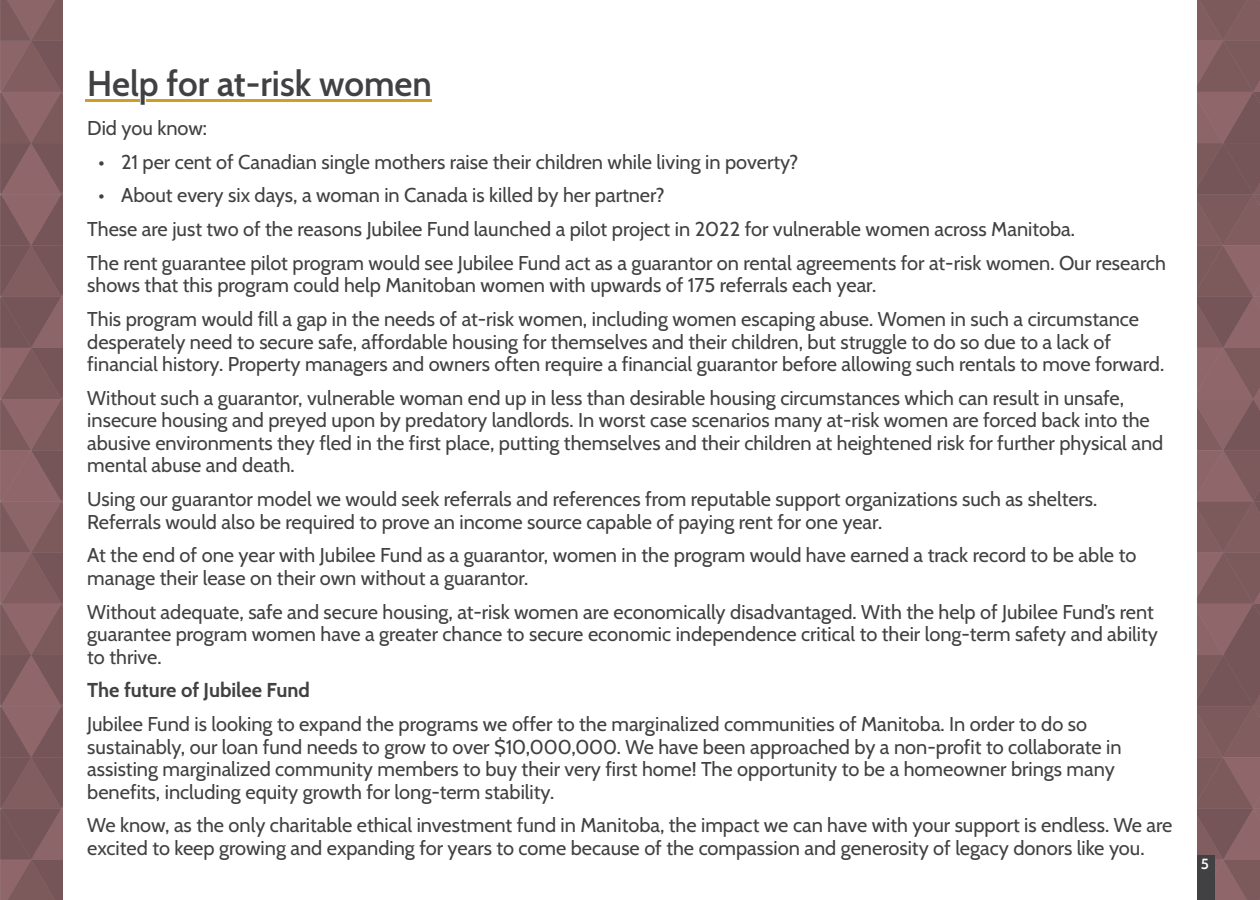
<style>
.page{position:relative;width:1260px;height:900px;background:#fff}
.page>*{position:absolute;margin:0;border:0;box-sizing:border-box;transform-origin:0 0}
.t1{font:600 35px "Cabin";color:#414042}
.t2{font:20px/22.5px "Cabin";color:#414042}
.t3{font:700 20px "Cabin";color:#414042}
.t4{font:500 15px "Cabin";color:#fff}
</style>
<div class="page">
<svg style="left:0;top:450px;width:63px;height:450px;background:#825e61"></svg>
<svg style="left:0;top:0;width:63px;height:450px;background:#815e61"></svg>
<svg style="left:1197px;top:450px;width:63px;height:450px;background:#815d60"></svg>
<svg style="left:1197px;top:0;width:63px;height:450px;background:#815d60"></svg>
<div style="left:1197px;top:855px;width:18px;height:45px;background:#414042"></div>
<hr style="left:85px;top:99px;width:54px;height:3px;background:#cd9f26">
<hr style="left:147px;top:99px;width:285px;height:3px;background:#cd9f26">
<h1 class="t1" style="left:87px;top:56px;width:346px">Help for at-risk women</h1>
<p class="t2" style="left:87px;top:115px;width:121px">Did you know:</p>
<p class="t2" style="left:99px;top:149px;width:701px">• 21 per cent of Canadian single mothers raise their children while living in poverty?</p>
<p class="t2" style="left:87px;top:177px;width:1080px;line-height:33.8px;text-indent:11px">• About every six days, a woman in Canada is killed by her partner?<br>These are just two of the reasons Jubilee Fund launched a pilot project in 2022 for vulnerable women across Manitoba.<br>The rent guarantee pilot program would see Jubilee Fund act as a guarantor on rental agreements for at-risk women. Our research</p>
<p class="t2" style="left:87px;top:267px;width:1053px;line-height:33.8px">shows that this program could help Manitoban women with upwards of 175 referrals each year.<br>This program would fill a gap in the needs of at-risk women, including women escaping abuse. Women in such a circumstance</p>
<p class="t2" style="left:87px;top:329px;width:1078px">desperately need to secure safe, affordable housing for themselves and their children, but struggle to do so due to a lack of financial history. Property managers and owners often require a financial guarantor before allowing such rentals to move forward.</p>
<p class="t2" style="left:87px;top:385px;width:1078px">Without such a guarantor, vulnerable woman end up in less than desirable housing circumstances which can result in unsafe, insecure housing and preyed upon by predatory landlords. In worst case scenarios many at-risk women are forced back into the abusive environments they fled in the first place, putting themselves and their children at heightened risk for further physical and mental abuse and death.</p>
<p class="t2" style="left:87px;top:487px;width:1012px">Using our guarantor model we would seek referrals and references from reputable support organizations such as shelters.<br>Referrals would also be required to prove an income source capable of paying rent for one year.</p>
<p class="t2" style="left:87px;top:543px;width:1051px">At the end of one year with Jubilee Fund as a guarantor, women in the program would have earned a track record to be able to manage their lease on their own without a guarantor.</p>
<p class="t2" style="left:87px;top:599px;width:1072px">Without adequate, safe and secure housing, at-risk women are economically disadvantaged. With the help of Jubilee Fund’s rent guarantee program women have a greater chance to secure economic independence critical to their long-term safety and ability to thrive.</p>
<p class="t3" style="left:87px;top:675px;width:224px">The future of Jubilee Fund</p>
<p class="t2" style="left:87px;top:712px;width:1036px">Jubilee Fund is looking to expand the programs we offer to the marginalized communities of Manitoba. In order to do so sustainably, our loan fund needs to grow to over $10,000,000. We have been approached by a non-profit to collaborate in assisting marginalized community members to buy their very first home! The opportunity to be a homeowner brings many benefits, including equity growth for long-term stability.</p>
<p class="t2" style="left:87px;top:813px;width:1087px">We know, as the only charitable ethical investment fund in Manitoba, the impact we can have with your support is endless. We are excited to keep growing and expanding for years to come because of the compassion and generosity of legacy donors like you.</p>
<p class="t4" style="left:1201px;top:852px;width:10px">5</p>
</div>
